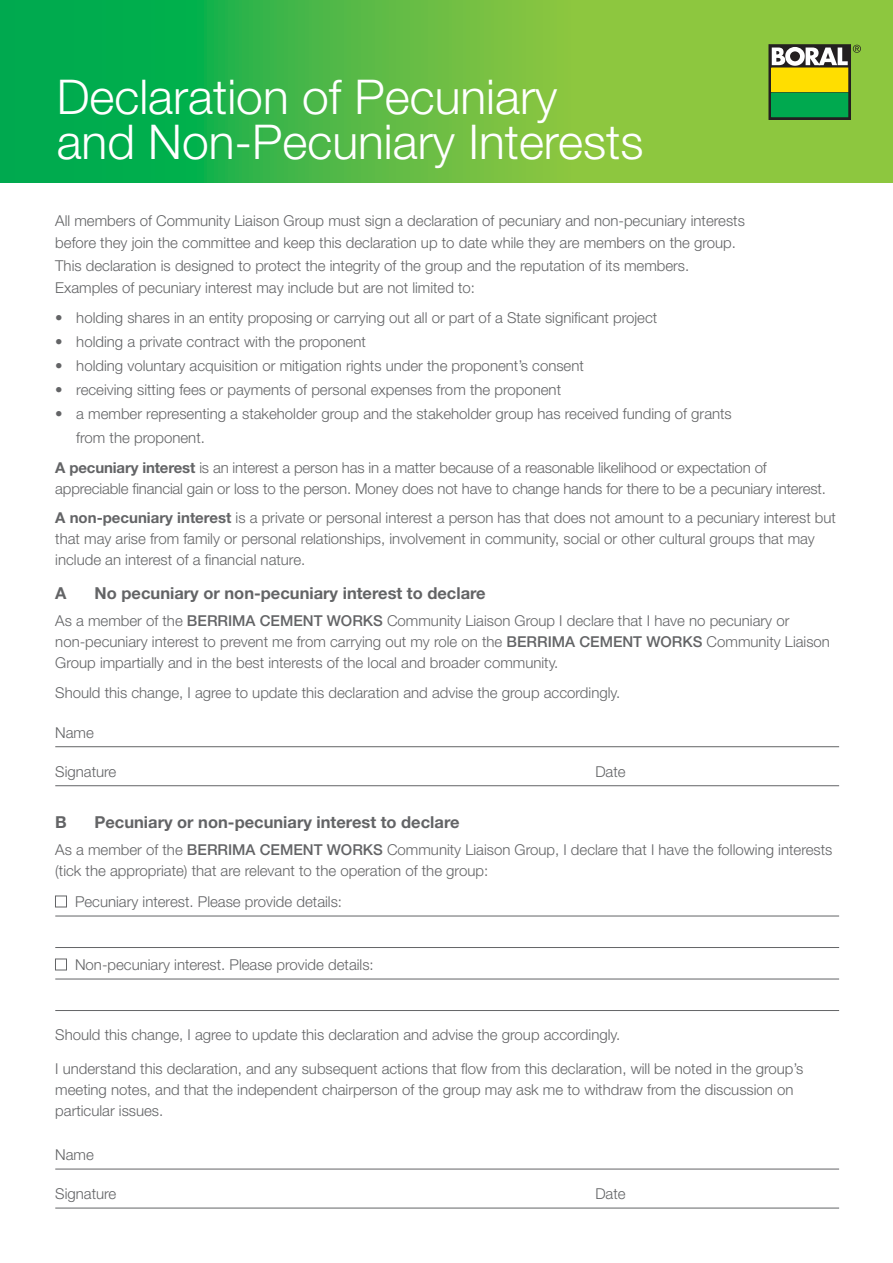
<style>
.page{position:relative;width:893px;height:1263px;background:#fff}
.page>*{position:absolute;margin:0;border:0;box-sizing:border-box;transform-origin:0 0}
.t1{font:300 48px/45px "Helvetica Neue LT Std";color:#fff}
.t2{font:700 16.5px "Helvetica Neue LT Std";color:#636466}
.t3{font:300 15px/21px "Helvetica Neue LT Std";color:#636466}
.s1{font-weight:700}
.s2{font-weight:500}
</style>
<div class="page">
<svg style="left:0;top:0;width:893px;height:183px;background:#56bb45"></svg>
<svg style="left:771px;top:47px;width:77px;height:70px"></svg>
<div style="left:769px;top:45px;width:81px;height:74px;border:1px solid #231f20"></div>
<div style="left:772px;top:68px;width:76px;height:24px;background:#ffde00"></div>
<div style="left:772px;top:93px;width:76px;height:24px;background:#00a94f"></div>
<svg style="left:772px;top:45px;width:89px;height:21px"></svg>
<hr style="left:55px;top:746px;width:784px;height:1px;background:#636466">
<hr style="left:55px;top:785px;width:784px;height:1px;background:#636466">
<hr style="left:55px;top:916px;width:784px;height:1px;background:#636466">
<hr style="left:55px;top:947px;width:784px;height:1px;background:#636466">
<hr style="left:55px;top:979px;width:784px;height:1px;background:#636466">
<hr style="left:55px;top:1010px;width:784px;height:1px;background:#636466">
<hr style="left:55px;top:1169px;width:784px;height:1px;background:#636466">
<hr style="left:55px;top:1208px;width:784px;height:1px;background:#636466">
<div style="left:55px;top:896px;width:12px;height:11px;border:1px solid #636466"></div>
<div style="left:55px;top:959px;width:12px;height:11px;border:1px solid #636466"></div>
<h1 class="t1" style="left:57px;top:74px;width:588px">Declaration of Pecuniary and Non-Pecuniary Interests</h1>
<p class="t3" style="left:55px;top:209px;width:691px;line-height:22.5px">All members of Community Liaison Group must sign a declaration of pecuniary and non-pecuniary interests before they join the committee and keep this declaration up to date while they are members on the group.<br>This declaration is designed to protect the integrity of the group and the reputation of its members.<br>Examples of pecuniary interest may include but are not limited to:</p>
<p class="t3" style="left:55px;top:307px;width:604px">• holding shares in an entity proposing or carrying out all or part of a State significant project</p>
<p class="t3" style="left:55px;top:331px;width:312px">• holding a private contract with the proponent</p>
<p class="t3" style="left:55px;top:355px;width:530px">• holding voluntary acquisition or mitigation rights under the proponent’s consent</p>
<p class="t3" style="left:55px;top:379px;width:507px">• receiving sitting fees or payments of personal expenses from the proponent</p>
<p class="t3" style="left:76px;top:402px;width:657px;line-height:24px;text-indent:-21px">• a member representing a stakeholder group and the stakeholder group has received funding of grants from the proponent.</p>
<p class="t3" style="left:55px;top:457px;width:772px"><span class="s1">A pecuniary interest</span> is an interest a person has in a matter because of a reasonable likelihood or expectation of appreciable financial gain or loss to the person. Money does not have to change hands for there to be a pecuniary interest.</p>
<p class="t3" style="left:55px;top:507px;width:782px"><span class="s1">A non-pecuniary interest</span> is a private or personal interest a person has that does not amount to a pecuniary interest but that may arise from family or personal relationships, involvement in community, social or other cultural groups that may include an interest of a financial nature.</p>
<p class="t2" style="left:55px;top:583px;width:13px">A</p>
<p class="t2" style="left:95px;top:583px;width:393px">No pecuniary or non-pecuniary interest to declare</p>
<p class="t3" style="left:55px;top:610px;width:776px">As a member of the <span class="s2">BERRIMA CEMENT WORKS</span> Community Liaison Group I declare that I have no pecuniary or non-pecuniary interest to prevent me from carrying out my role on the <span class="s2">BERRIMA CEMENT WORKS</span> Community Liaison<br>Group impartially and in the best interests of the local and broader community.</p>
<p class="t3" style="left:55px;top:681px;width:566px">Should this change, I agree to update this declaration and advise the group accordingly.</p>
<p class="t3" style="left:55px;top:722px;width:40px">Name</p>
<p class="t3" style="left:55px;top:761px;width:63px">Signature</p>
<p class="t3" style="left:595px;top:761px;width:32px">Date</p>
<p class="t2" style="left:55px;top:812px;width:13px">B</p>
<p class="t2" style="left:94px;top:812px;width:367px">Pecuniary or non-pecuniary interest to declare</p>
<p class="t3" style="left:55px;top:838px;width:779px">As a member of the <span class="s2">BERRIMA CEMENT WORKS</span> Community Liaison Group, I declare that I have the following interests (tick the appropriate) that are relevant to the operation of the group:</p>
<p class="t3" style="left:75px;top:891px;width:269px">Pecuniary interest. Please provide details:</p>
<p class="t3" style="left:75px;top:954px;width:300px">Non-pecuniary interest. Please provide details:</p>
<p class="t3" style="left:55px;top:1024px;width:566px">Should this change, I agree to update this declaration and advise the group accordingly.</p>
<p class="t3" style="left:55px;top:1057px;width:749px">I understand this declaration, and any subsequent actions that flow from this declaration, will be noted in the group’s meeting notes, and that the independent chairperson of the group may ask me to withdraw from the discussion on particular issues.</p>
<p class="t3" style="left:55px;top:1144px;width:40px">Name</p>
<p class="t3" style="left:55px;top:1183px;width:63px">Signature</p>
<p class="t3" style="left:595px;top:1183px;width:32px">Date</p>
</div>
